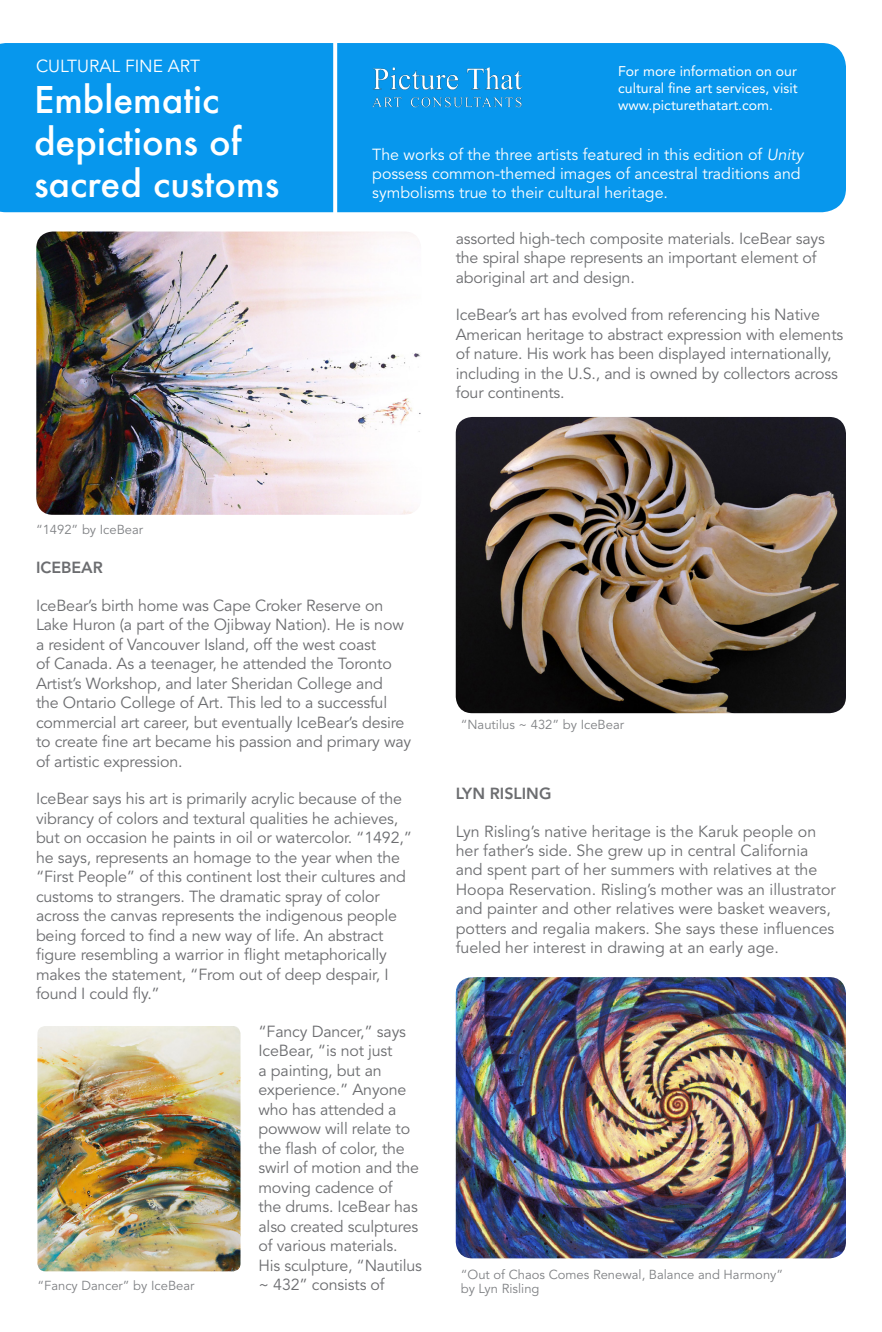
<style>
.page{position:relative;width:882px;height:1332px;background:#fff}
.page>*{position:absolute;margin:0;border:0;box-sizing:border-box;transform-origin:0 0}
.Story_Head{font:500 36px/42px "Futura";color:#fff}
.t1{font:17.4px "Avenir";color:#fff}
.t2{font:16px/19.6px "Avenir";letter-spacing:-.01em;color:#6c6d70}
.body{font:16px/19px "Avenir";color:#fff}
.t3{font:800 16px "Avenir";color:#6c6d70}
.body-2{font:14px/16.8px "Avenir";color:#fff;text-align:justify}
.t4{font:13px "Avenir";color:#808285}
.s1{font-style:italic}
</style>
<div class="page">
<div style="left:0;top:43px;width:846px;height:169px;background:#0797ed"></div>
<img style="left:36px;top:232px;width:385px;height:283px">
<img style="left:456px;top:417px;width:390px;height:296px">
<img style="left:456px;top:977px;width:390px;height:281px">
<img style="left:37px;top:1026px;width:204px;height:245px">
<svg style="left:333px;top:43px;width:4px;height:170px"></svg>
<img style="left:366px;top:62px;width:161px;height:50px">
<p class="t1" style="left:36px;top:56px;width:166px">CULTURAL FINE ART</p>
<p class="Story_Head" style="left:34px;top:79px;width:247px">Emblematic depictions of sacred customs</p>
<p class="t4" style="left:36px;top:522px;width:109px">“1492” by IceBear</p>
<p class="body-2" style="left:618px;top:63px;width:181px">For more information on our cultural fine art services, visit www.picturethatart.com.</p>
<p class="body" style="left:372px;top:146px;width:433px">The works of the three artists featured in this edition of <span class="s1">Unity </span>possess common-themed images of ancestral traditions and symbolisms true to their cultural heritage.</p>
<p class="t2" style="left:456px;top:229px;width:371px">assorted high-tech composite materials. IceBear says the spiral shape represents an important element of aboriginal art and design.</p>
<p class="t2" style="left:456px;top:305px;width:389px">IceBear’s art has evolved from referencing his Native American heritage to abstract expression with elements of nature. His work has been displayed internationally, including in the U.S., and is owned by collectors across four continents.</p>
<p class="t3" style="left:36px;top:558px;width:68px">ICEBEAR</p>
<p class="t2" style="left:36px;top:596px;width:377px">IceBear’s birth home was Cape Croker Reserve on Lake Huron (a part of the Ojibway Nation). He is now a resident of Vancouver Island, off the west coast<br>of Canada. As a teenager, he attended the Toronto Artist’s Workshop, and later Sheridan College and<br>the Ontario College of Art. This led to a successful commercial art career, but eventually IceBear’s desire to create fine art became his passion and primary way of artistic expression.</p>
<p class="t2" style="left:36px;top:789px;width:378px">IceBear says his art is primarily acrylic because of the vibrancy of colors and textural qualities he achieves, but on occasion he paints in oil or watercolor. “1492,” he says, represents an homage to the year when the “First People” of this continent lost their cultures and customs to strangers. The dramatic spray of color across the canvas represents the indigenous people being forced to find a new way of life. An abstract figure resembling a warrior in flight metaphorically makes the statement, “From out of deep despair, I found I could fly.”</p>
<p class="t2" style="left:259px;top:1022px;width:165px">“Fancy Dancer,” says<br>IceBear, “is not just<br>a painting, but an experience.” Anyone who has attended a powwow will relate to the flash of color, the swirl of motion and the moving cadence of<br>the drums. IceBear has also created sculptures of various materials.<br>His sculpture, “Nautilus ~ 432” consists of</p>
<p class="t4" style="left:461px;top:717px;width:165px">“Nautilus ~ 432” by IceBear</p>
<p class="t3" style="left:456px;top:784px;width:97px">LYN RISLING</p>
<p class="t2" style="left:456px;top:822px;width:382px">Lyn Risling’s native heritage is the Karuk people on her father’s side. She grew up in central California and spent part of her summers with relatives at the Hoopa Reservation. Risling’s mother was an illustrator and painter and other relatives were basket weavers, potters and regalia makers. She says these influences fueled her interest in drawing at an early age.</p>
<p class="t4" style="left:461px;top:1267px;width:324px">“Out of Chaos Comes Renewal, Balance and Harmony”</p>
<p class="t4" style="left:37px;top:1278px;width:159px">“Fancy Dancer” by IceBear</p>
<p class="t4" style="left:461px;top:1281px;width:80px">by Lyn Risling</p>
</div>
